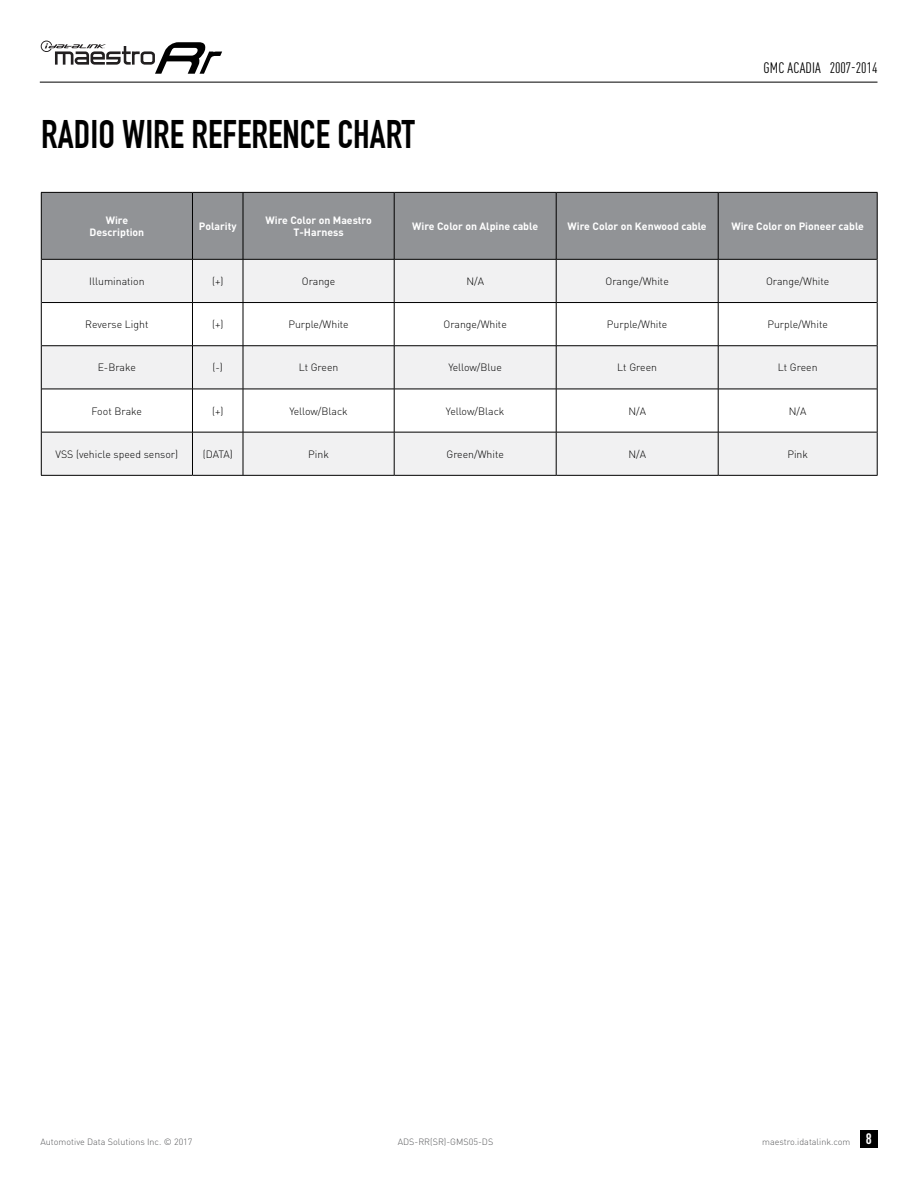
<style>
.page{position:relative;width:918px;height:1188px;background:#fff}
.page>*{position:absolute;margin:0;border:0;box-sizing:border-box;transform-origin:0 0}
.t1{font:700 39px "DIN Condensed";color:#000}
.t2{font:condensed 15px "DIN Pro";color:#000}
.t3{font:700 condensed 15px "DIN Pro";color:#fff}
.t4{font:300 10.5px "DIN Pro";color:#000}
.t5{font:700 10.5px/12px "DIN Pro";color:#fff;text-align:center}
.t6{font:300 9px "DIN Pro";color:#58595b}
</style>
<div class="page">
<svg style="left:40px;top:40px;width:249px;height:42px"></svg>
<hr style="left:40px;top:82px;width:838px;height:1px;background:#000">
<div style="left:860px;top:1130px;width:18px;height:18px;background:#000"></div>
<div style="left:42px;top:193px;width:835px;height:66px;background:#919396"></div>
<svg style="left:42px;top:260px;width:835px;height:215px;fill:#f1f1f2"></svg>
<hr style="left:192px;top:193px;width:1px;height:66px;background:#000">
<hr style="left:243px;top:193px;width:1px;height:66px;background:#000">
<hr style="left:394px;top:193px;width:1px;height:66px;background:#000">
<hr style="left:556px;top:193px;width:1px;height:66px;background:#000">
<hr style="left:718px;top:193px;width:1px;height:66px;background:#000">
<hr style="left:192px;top:260px;width:1px;height:42px;background:#000">
<hr style="left:243px;top:260px;width:1px;height:42px;background:#000">
<hr style="left:394px;top:260px;width:1px;height:42px;background:#000">
<hr style="left:556px;top:260px;width:1px;height:42px;background:#000">
<hr style="left:718px;top:260px;width:1px;height:42px;background:#000">
<hr style="left:42px;top:302px;width:150px;height:1px;background:#000">
<hr style="left:192px;top:302px;width:51px;height:1px;background:#000">
<hr style="left:192px;top:303px;width:1px;height:43px;background:#000">
<hr style="left:243px;top:302px;width:151px;height:1px;background:#000">
<hr style="left:243px;top:303px;width:1px;height:43px;background:#000">
<hr style="left:394px;top:302px;width:162px;height:1px;background:#000">
<hr style="left:394px;top:303px;width:1px;height:43px;background:#000">
<hr style="left:556px;top:302px;width:162px;height:1px;background:#000">
<hr style="left:556px;top:303px;width:1px;height:43px;background:#000">
<hr style="left:718px;top:302px;width:159px;height:1px;background:#000">
<hr style="left:718px;top:303px;width:1px;height:43px;background:#000">
<hr style="left:42px;top:345px;width:150px;height:1px;background:#000">
<hr style="left:192px;top:345px;width:51px;height:1px;background:#000">
<hr style="left:192px;top:346px;width:1px;height:43px;background:#000">
<hr style="left:243px;top:345px;width:151px;height:1px;background:#000">
<hr style="left:243px;top:346px;width:1px;height:43px;background:#000">
<hr style="left:394px;top:345px;width:162px;height:1px;background:#000">
<hr style="left:394px;top:346px;width:1px;height:43px;background:#000">
<hr style="left:556px;top:345px;width:162px;height:1px;background:#000">
<hr style="left:556px;top:346px;width:1px;height:43px;background:#000">
<hr style="left:718px;top:345px;width:159px;height:1px;background:#000">
<hr style="left:718px;top:346px;width:1px;height:43px;background:#000">
<hr style="left:42px;top:389px;width:150px;height:1px;background:#000">
<hr style="left:192px;top:389px;width:51px;height:1px;background:#000">
<hr style="left:192px;top:389px;width:1px;height:43px;background:#000">
<hr style="left:243px;top:389px;width:151px;height:1px;background:#000">
<hr style="left:243px;top:389px;width:1px;height:43px;background:#000">
<hr style="left:394px;top:389px;width:162px;height:1px;background:#000">
<hr style="left:394px;top:389px;width:1px;height:43px;background:#000">
<hr style="left:556px;top:389px;width:162px;height:1px;background:#000">
<hr style="left:556px;top:389px;width:1px;height:43px;background:#000">
<hr style="left:718px;top:389px;width:159px;height:1px;background:#000">
<hr style="left:718px;top:389px;width:1px;height:43px;background:#000">
<hr style="left:42px;top:432px;width:150px;height:1px;background:#000">
<hr style="left:192px;top:432px;width:51px;height:1px;background:#000">
<hr style="left:192px;top:432px;width:1px;height:43px;background:#000">
<hr style="left:243px;top:432px;width:151px;height:1px;background:#000">
<hr style="left:243px;top:432px;width:1px;height:43px;background:#000">
<hr style="left:394px;top:432px;width:162px;height:1px;background:#000">
<hr style="left:394px;top:432px;width:1px;height:43px;background:#000">
<hr style="left:556px;top:432px;width:162px;height:1px;background:#000">
<hr style="left:556px;top:432px;width:1px;height:43px;background:#000">
<hr style="left:718px;top:432px;width:159px;height:1px;background:#000">
<hr style="left:718px;top:432px;width:1px;height:43px;background:#000">
<hr style="left:41px;top:259px;width:1px;height:44px;background:#000">
<hr style="left:877px;top:259px;width:1px;height:44px;background:#000">
<hr style="left:41px;top:303px;width:1px;height:43px;background:#000">
<hr style="left:877px;top:303px;width:1px;height:43px;background:#000">
<hr style="left:41px;top:346px;width:1px;height:43px;background:#000">
<hr style="left:877px;top:346px;width:1px;height:43px;background:#000">
<hr style="left:41px;top:389px;width:1px;height:43px;background:#000">
<hr style="left:877px;top:389px;width:1px;height:43px;background:#000">
<hr style="left:41px;top:432px;width:1px;height:43px;background:#000">
<hr style="left:877px;top:432px;width:1px;height:43px;background:#000">
<hr style="left:41px;top:475px;width:151px;height:1px;background:#000">
<hr style="left:192px;top:475px;width:51px;height:1px;background:#000">
<hr style="left:243px;top:475px;width:151px;height:1px;background:#000">
<hr style="left:394px;top:475px;width:162px;height:1px;background:#000">
<hr style="left:556px;top:475px;width:162px;height:1px;background:#000">
<hr style="left:718px;top:475px;width:160px;height:1px;background:#000">
<hr style="left:41px;top:192px;width:151px;height:1px;background:#000">
<hr style="left:41px;top:193px;width:1px;height:66px;background:#000">
<hr style="left:192px;top:192px;width:51px;height:1px;background:#000">
<hr style="left:243px;top:192px;width:151px;height:1px;background:#000">
<hr style="left:394px;top:192px;width:162px;height:1px;background:#000">
<hr style="left:556px;top:192px;width:162px;height:1px;background:#000">
<hr style="left:718px;top:192px;width:160px;height:1px;background:#000">
<hr style="left:877px;top:193px;width:1px;height:66px;background:#000">
<hr style="left:42px;top:259px;width:150px;height:1px;background:#000">
<hr style="left:192px;top:259px;width:51px;height:1px;background:#000">
<hr style="left:243px;top:259px;width:151px;height:1px;background:#000">
<hr style="left:394px;top:259px;width:162px;height:1px;background:#000">
<hr style="left:556px;top:259px;width:162px;height:1px;background:#000">
<hr style="left:718px;top:259px;width:159px;height:1px;background:#000">
<h1 class="t1" style="left:41px;top:111px;width:375px">RADIO WIRE REFERENCE CHART</h1>
<h2 class="t2" style="left:764px;top:57px;width:115px">GMC ACADIA 2007-2014</h2>
<p class="t5" style="left:89px;top:214px;width:56px">Wire<br>Description</p>
<p class="t5" style="left:199px;top:220px;width:39px">Polarity</p>
<p class="t5" style="left:266px;top:214px;width:108px">Wire Color on Maestro<br>T-Harness</p>
<p class="t5" style="left:412px;top:220px;width:127px">Wire Color on Alpine cable</p>
<p class="t5" style="left:568px;top:220px;width:141px">Wire Color on Kenwood cable</p>
<p class="t5" style="left:731px;top:220px;width:134px">Wire Color on Pioneer cable</p>
<p class="t4" style="left:89px;top:274px;width:57px">Illumination</p>
<p class="t4" style="left:212px;top:274px;width:13px">(+)</p>
<p class="t4" style="left:302px;top:274px;width:35px">Orange</p>
<p class="t4" style="left:466px;top:274px;width:19px">N/A</p>
<p class="t4" style="left:606px;top:274px;width:65px">Orange/White</p>
<p class="t4" style="left:766px;top:274px;width:65px">Orange/White</p>
<p class="t4" style="left:85px;top:317px;width:65px">Reverse Light</p>
<p class="t4" style="left:212px;top:317px;width:13px">(+)</p>
<p class="t4" style="left:288px;top:317px;width:62px">Purple/White</p>
<p class="t4" style="left:444px;top:317px;width:65px">Orange/White</p>
<p class="t4" style="left:607px;top:317px;width:62px">Purple/White</p>
<p class="t4" style="left:767px;top:317px;width:62px">Purple/White</p>
<p class="t4" style="left:98px;top:360px;width:40px">E-Brake</p>
<p class="t4" style="left:213px;top:360px;width:12px">(-)</p>
<p class="t4" style="left:299px;top:360px;width:41px">Lt Green</p>
<p class="t4" style="left:448px;top:360px;width:55px">Yellow/Blue</p>
<p class="t4" style="left:617px;top:360px;width:41px">Lt Green</p>
<p class="t4" style="left:778px;top:360px;width:41px">Lt Green</p>
<p class="t4" style="left:92px;top:404px;width:52px">Foot Brake</p>
<p class="t4" style="left:212px;top:404px;width:13px">(+)</p>
<p class="t4" style="left:289px;top:404px;width:60px">Yellow/Black</p>
<p class="t4" style="left:446px;top:404px;width:60px">Yellow/Black</p>
<p class="t4" style="left:628px;top:404px;width:19px">N/A</p>
<p class="t4" style="left:789px;top:404px;width:19px">N/A</p>
<p class="t4" style="left:56px;top:447px;width:124px">VSS (vehicle speed sensor)</p>
<p class="t4" style="left:203px;top:447px;width:32px">(DATA)</p>
<p class="t4" style="left:308px;top:447px;width:22px">Pink</p>
<p class="t4" style="left:447px;top:447px;width:59px">Green/White</p>
<p class="t4" style="left:628px;top:447px;width:19px">N/A</p>
<p class="t4" style="left:787px;top:447px;width:22px">Pink</p>
<p class="t6" style="left:40px;top:1135px;width:154px">Automotive Data Solutions Inc. © 2017</p>
<h2 class="t3" style="left:866px;top:1128px;width:8px">8</h2>
<p class="t6" style="left:398px;top:1135px;width:97px">ADS-RR(SR)-GMS05-DS</p>
<p class="t6" style="left:762px;top:1135px;width:90px">maestro.idatalink.com</p>
</div>
